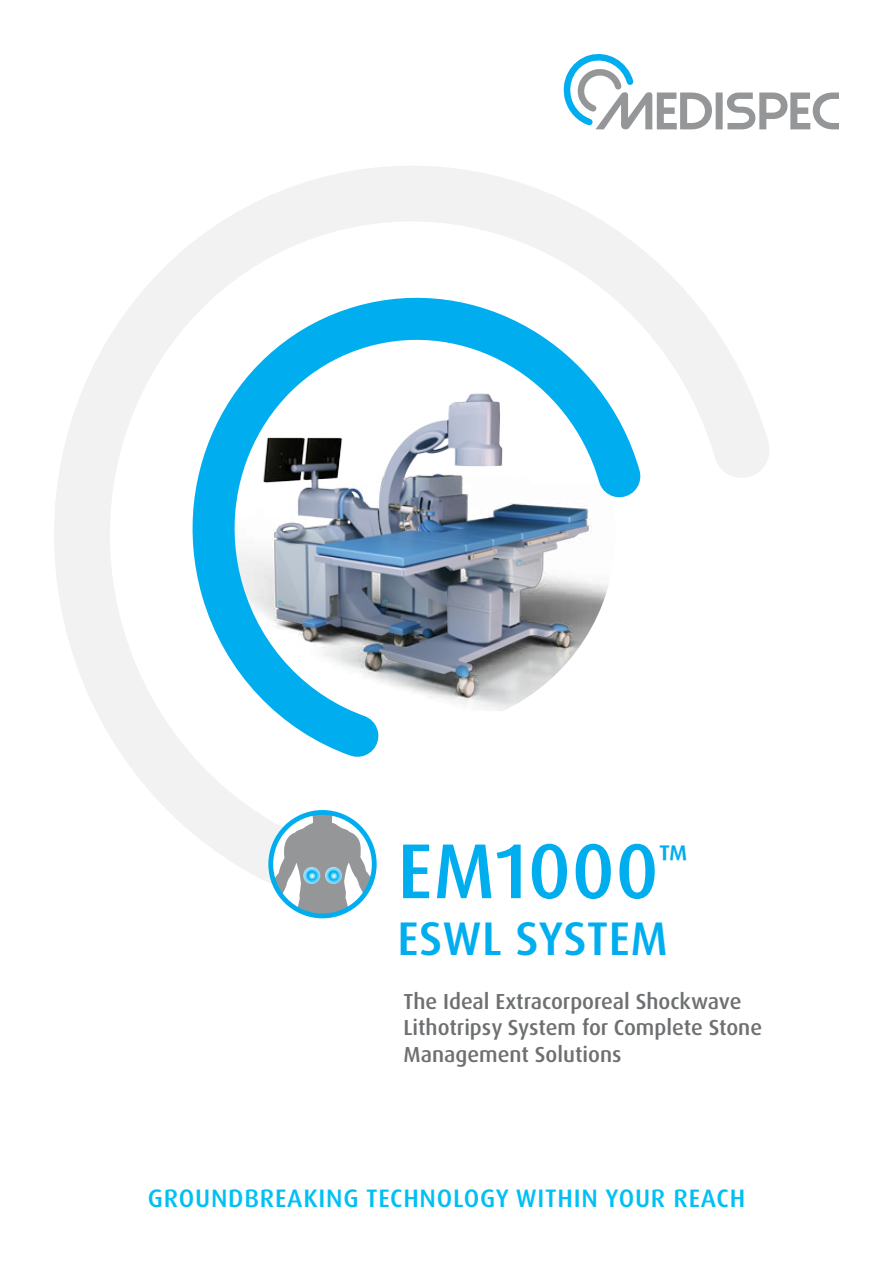
<style>
.page{position:relative;width:893px;height:1263px;background:#fff}
.page>*{position:absolute;margin:0;border:0;box-sizing:border-box;transform-origin:0 0}
.t1{font:500 77.85px "Dax OT";letter-spacing:.005em;color:#00aeef}
.t2{font:500 47.25px "Dax OT";letter-spacing:.01em;color:#00aeef}
.t3{font:500 37.2px "Dax OT";color:#00aeef}
.t4{font:500 25.2px "Dax OT";letter-spacing:.03em;color:#00c0f3}
.t5{font:500 21.75px/26.1px "Dax OT";color:#6d6f71}
</style>
<div class="page">
<svg style="left:54px;top:166px;width:715px;height:753px"></svg>
<svg style="left:563px;top:54px;width:276px;height:76px"></svg>
<svg style="left:271px;top:812px;width:103px;height:104px"></svg>
<h1 class="t1" style="left:398px;top:822px;width:263px">EM1000</h1>
<h2 class="t2" style="left:398px;top:908px;width:272px">ESWL SYSTEM</h2>
<h3 class="t3" style="left:659px;top:835px;width:31px">TM</h3>
<p class="t5" style="left:403px;top:989px;width:360px">The Ideal Extracorporeal Shockwave<br>Lithotripsy System for Complete Stone<br>Management Solutions</p>
<p class="t4" style="left:148px;top:1183px;width:599px">GROUNDBREAKING TECHNOLOGY WITHIN YOUR REACH</p>
</div>
